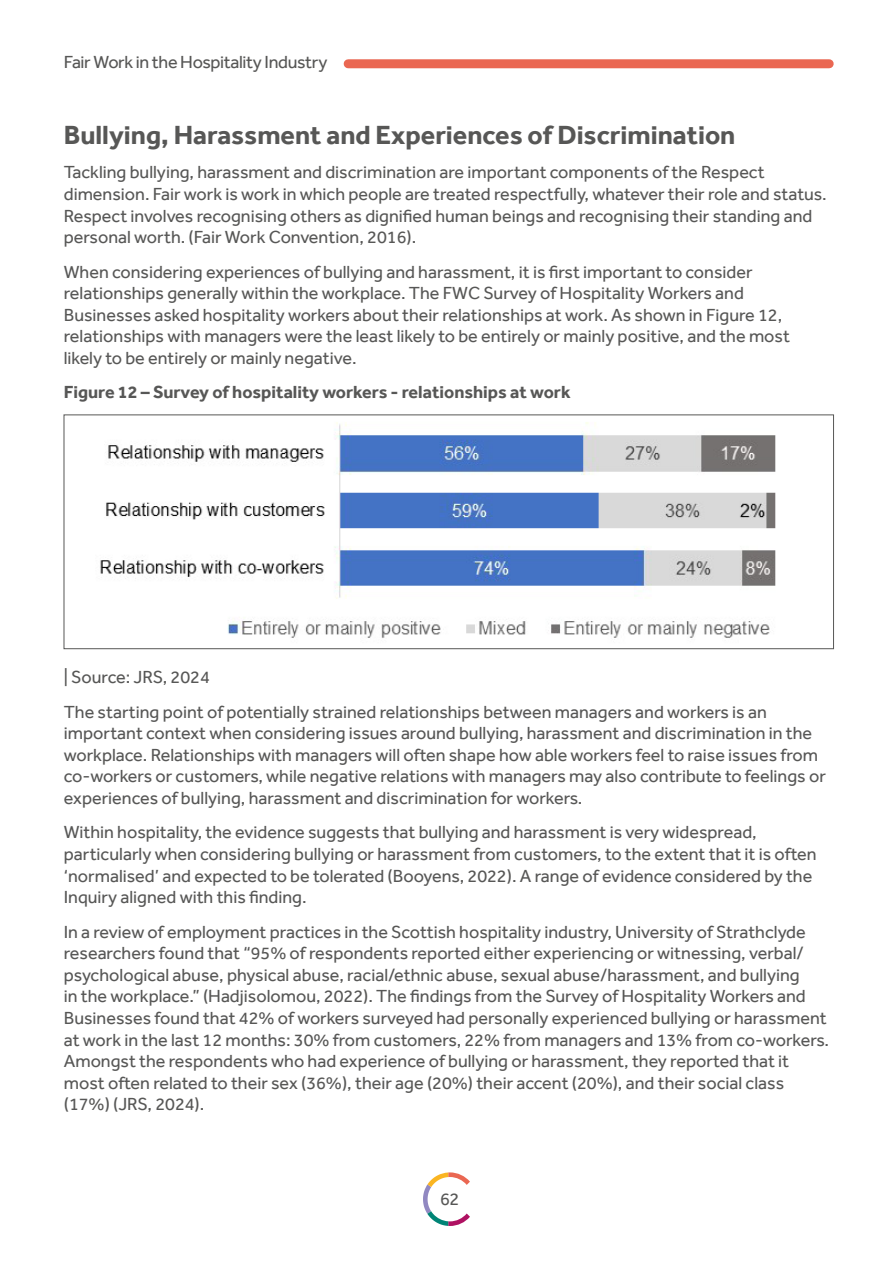
<style>
.page{position:relative;width:893px;height:1263px;background:#fff}
.page>*{position:absolute;margin:0;border:0;box-sizing:border-box;transform-origin:0 0}
.h2{font:700 27px "Effra";color:#575756}
.Body{font:18px/21.6px "Effra";color:#575756}
.Body-2{font:700 18px "Effra";color:#575756}
.Body-3{font:18px "Effra";letter-spacing:-.02em;color:#575756}
</style>
<div class="page">
<div style="left:348px;top:59px;width:481px;height:9px;background:#ea6752"></div>
<svg style="left:423px;top:1172px;width:47px;height:54px"></svg>
<img style="left:100px;top:422px;width:676px;height:216px">
<div style="left:64px;top:415px;width:770px;height:234px;border:1px solid #575756"></div>
<p class="Body-3" style="left:64px;top:52px;width:265px">Fair Work in the Hospitality Industry</p>
<p class="h2" style="left:64px;top:119px;width:673px">Bullying, Harassment and Experiences of Discrimination</p>
<p class="Body" style="left:64px;top:161px;width:764px">Tackling bullying, harassment and discrimination are important components of the Respect dimension. Fair work is work in which people are treated respectfully, whatever their role and status.<br>Respect involves recognising others as dignified human beings and recognising their standing and personal worth. (Fair Work Convention, 2016).</p>
<p class="Body" style="left:64px;top:261px;width:728px">When considering experiences of bullying and harassment, it is first important to consider relationships generally within the workplace. The FWC Survey of Hospitality Workers and Businesses asked hospitality workers about their relationships at work. As shown in Figure 12, relationships with managers were the least likely to be entirely or mainly positive, and the most likely to be entirely or mainly negative.</p>
<p class="Body-2" style="left:64px;top:382px;width:508px">Figure 12 – Survey of hospitality workers - relationships at work</p>
<p class="Body" style="left:64px;top:666px;width:148px">| Source: JRS, 2024</p>
<p class="Body" style="left:64px;top:701px;width:764px">The starting point of potentially strained relationships between managers and workers is an important context when considering issues around bullying, harassment and discrimination in the workplace. Relationships with managers will often shape how able workers feel to raise issues from co-workers or customers, while negative relations with managers may also contribute to feelings or experiences of bullying, harassment and discrimination for workers.</p>
<p class="Body" style="left:64px;top:821px;width:754px">Within hospitality, the evidence suggests that bullying and harassment is very widespread, particularly when considering bullying or harassment from customers, to the extent that it is often ‘normalised’ and expected to be tolerated (Booyens, 2022). A range of evidence considered by the Inquiry aligned with this finding.</p>
<p class="Body" style="left:64px;top:920px;width:767px">In a review of employment practices in the Scottish hospitality industry, University of Strathclyde researchers found that “95% of respondents reported either experiencing or witnessing, verbal/ psychological abuse, physical abuse, racial/ethnic abuse, sexual abuse/harassment, and bullying<br>in the workplace.” (Hadjisolomou, 2022). The findings from the Survey of Hospitality Workers and Businesses found that 42% of workers surveyed had personally experienced bullying or harassment at work in the last 12 months: 30% from customers, 22% from managers and 13% from co-workers.<br>Amongst the respondents who had experience of bullying or harassment, they reported that it most often related to their sex (36%), their age (20%) their accent (20%), and their social class (17%) (JRS, 2024).</p>
<p class="Body" style="left:440px;top:1188px;width:21px">62</p>
</div>
